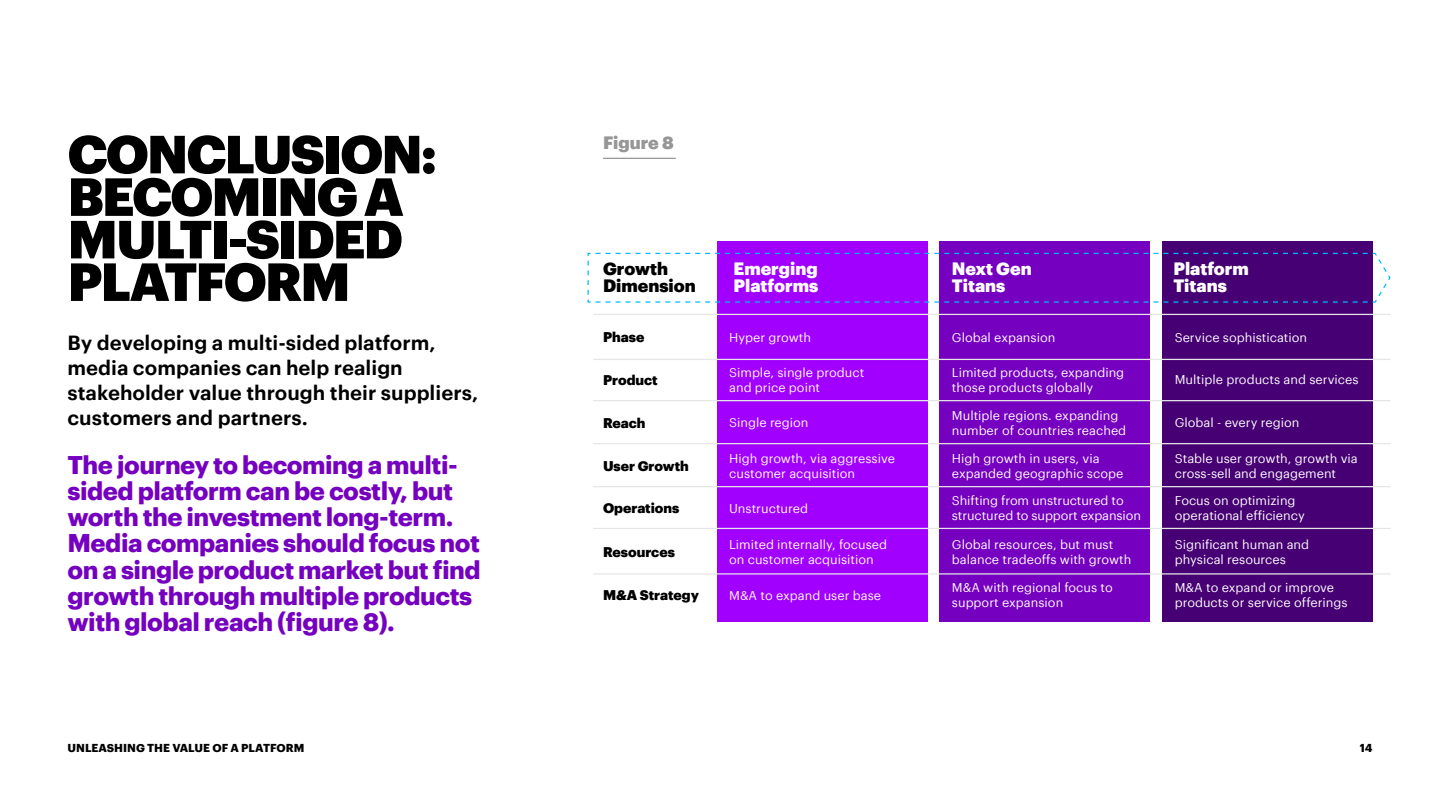
<style>
.page{position:relative;width:1440px;height:810px;background:#fff}
.page>*{position:absolute;margin:0;border:0;box-sizing:border-box;transform-origin:0 0}
.t1{font:900 52.5px/42.5px "Graphik";letter-spacing:-.035em;color:#000}
.t2{font:700 25px/26.2px "Graphik";letter-spacing:-.02em;color:#7500c0}
.t3{font:600 20px/25px "Graphik";color:#000}
.t4{font:900 17.5px/17.5px "Graphik";color:#fff}
.t5{font:900 17.5px/17.5px "Graphik";color:#000}
.t6{font:900 17.5px "Graphik";color:#969696}
.t7{font:900 13.75px "Graphik";color:#000}
.t8{font:12.5px/15px "Graphik";color:#fff}
.t9{font:700 11.25px "Graphik";color:#000}
</style>
<div class="page">
<div style="left:717px;top:242px;width:211px;height:380px;background:#a100ff"></div>
<div style="left:939px;top:242px;width:211px;height:380px;background:#7500c0"></div>
<div style="left:1162px;top:242px;width:211px;height:380px;background:#460073"></div>
<hr style="left:593px;top:314px;width:798px;height:1px;background:#e6e6e6">
<hr style="left:593px;top:359px;width:798px;height:1px;background:#e6e6e6">
<hr style="left:593px;top:400px;width:798px;height:1px;background:#e6e6e6">
<hr style="left:593px;top:443px;width:798px;height:1px;background:#e6e6e6">
<hr style="left:593px;top:486px;width:798px;height:1px;background:#e6e6e6">
<hr style="left:593px;top:528px;width:798px;height:1px;background:#e6e6e6">
<hr style="left:593px;top:573px;width:798px;height:2px;background:#e6e6e6">
<svg style="left:587px;top:252px;width:804px;height:51px"></svg>
<hr style="left:603px;top:158px;width:73px;height:1px;background:#969696">
<h1 class="t1" style="left:68px;top:128px;width:371px">CONCLUSION:<br>BECOMING A<br>MULTI-SIDED<br>PLATFORM</h1>
<h3 class="t3" style="left:68px;top:328px;width:412px">By developing a multi-sided platform, media companies can help realign stakeholder value through their suppliers, customers and partners.</h3>
<h2 class="t2" style="left:68px;top:449px;width:415px">The journey to becoming a multi&shy;sided platform can be costly, but worth the investment long-term.<br>Media companies should focus not on a single product market but find growth through multiple products with global reach (figure 8).</h2>
<h3 class="t6" style="left:603px;top:129px;width:72px">Figure 8</h3>
<h3 class="t5" style="left:603px;top:258px;width:94px">Growth<br>Dimension</h3>
<h3 class="t4" style="left:734px;top:258px;width:86px">Emerging<br>Platforms</h3>
<h3 class="t4" style="left:952px;top:258px;width:81px">Next Gen<br>Titans</h3>
<h3 class="t4" style="left:1173px;top:258px;width:77px">Platform<br>Titans</h3>
<p class="t8" style="left:729px;top:329px;width:84px">Hyper growth</p>
<p class="t8" style="left:952px;top:329px;width:105px">Global expansion</p>
<p class="t8" style="left:1175px;top:329px;width:134px">Service sophistication</p>
<p class="t8" style="left:729px;top:364px;width:137px">Simple, single product and price point</p>
<p class="t8" style="left:952px;top:364px;width:174px">Limited products, expanding those products globally</p>
<p class="t8" style="left:1175px;top:371px;width:185px">Multiple products and services</p>
<p class="t8" style="left:729px;top:414px;width:81px">Single region</p>
<p class="t8" style="left:952px;top:407px;width:176px">Multiple regions. expanding number of countries reached</p>
<p class="t8" style="left:1175px;top:414px;width:126px">Global - every region</p>
<p class="t8" style="left:729px;top:450px;width:167px">High growth, via aggressive customer acquisition</p>
<p class="t8" style="left:952px;top:450px;width:173px">High growth in users, via expanded geographic scope</p>
<p class="t8" style="left:1175px;top:450px;width:185px">Stable user growth, growth via cross-sell and engagement</p>
<p class="t8" style="left:729px;top:500px;width:80px">Unstructured</p>
<p class="t8" style="left:952px;top:492px;width:191px">Shifting from unstructured to structured to support expansion</p>
<p class="t8" style="left:1175px;top:492px;width:132px">Focus on optimizing operational efficiency</p>
<p class="t8" style="left:729px;top:536px;width:160px">Limited internally, focused on customer acquisition</p>
<p class="t8" style="left:952px;top:536px;width:181px">Global resources, but must balance tradeoffs with growth</p>
<p class="t8" style="left:1175px;top:536px;width:136px">Significant human and physical resources</p>
<p class="t8" style="left:729px;top:587px;width:153px">M&amp;A to expand user base</p>
<p class="t8" style="left:952px;top:579px;width:162px">M&amp;A with regional focus to support expansion</p>
<p class="t8" style="left:1175px;top:579px;width:174px">M&amp;A to expand or improve products or service offerings</p>
<p class="t7" style="left:603px;top:327px;width:43px">Phase</p>
<p class="t7" style="left:603px;top:369px;width:56px">Product</p>
<p class="t7" style="left:603px;top:412px;width:44px">Reach</p>
<p class="t7" style="left:603px;top:455px;width:87px">User Growth</p>
<p class="t7" style="left:603px;top:498px;width:78px">Operations</p>
<p class="t7" style="left:603px;top:541px;width:73px">Resources</p>
<p class="t7" style="left:603px;top:585px;width:97px">M&amp;A Strategy</p>
<p class="t9" style="left:68px;top:739px;width:238px">UNLEASHING THE VALUE OF A PLATFORM</p>
<p class="t9" style="left:1360px;top:739px;width:14px">14</p>
</div>
